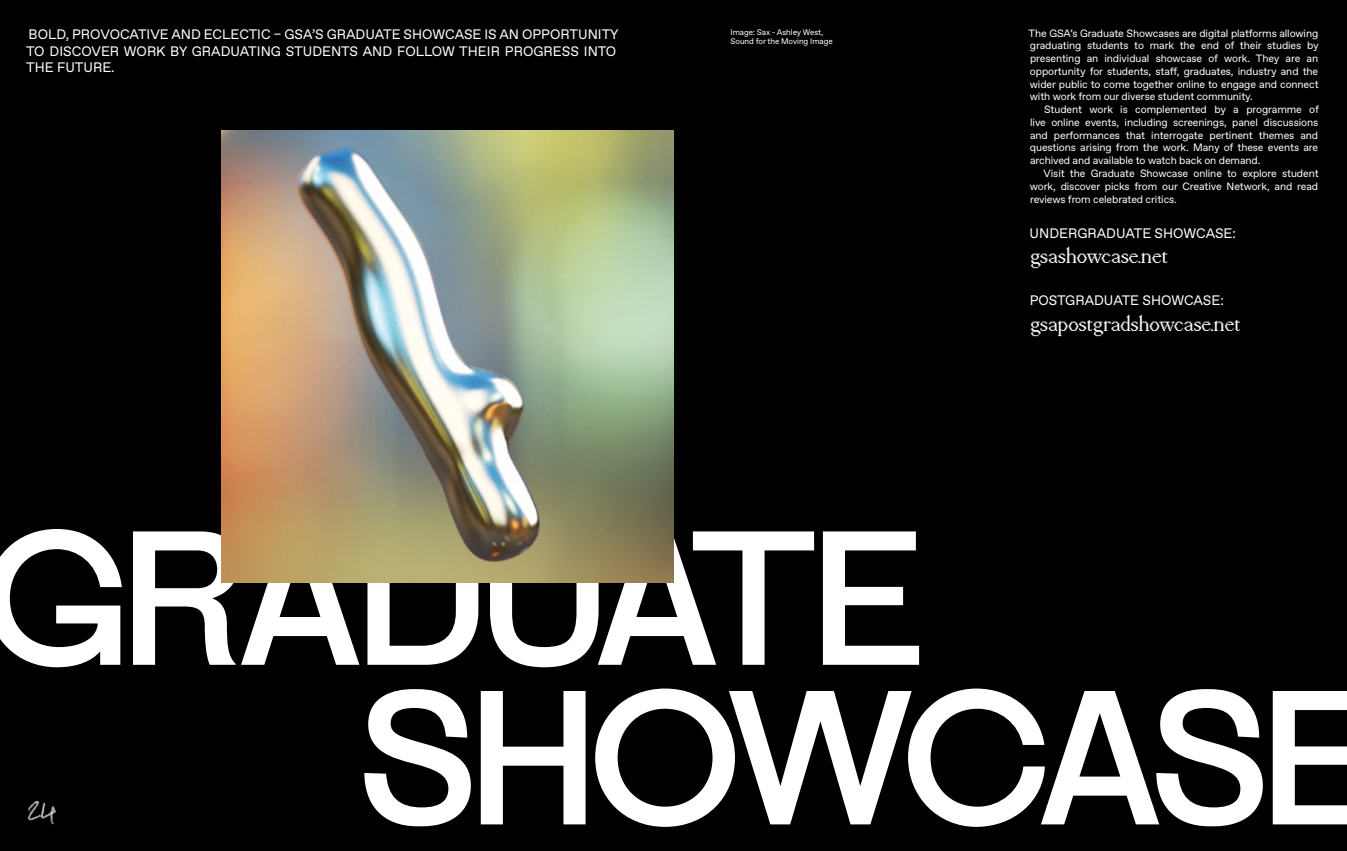
<style>
.page{position:relative;width:1347px;height:851px;background:#fff}
.page>*{position:absolute;margin:0;border:0;box-sizing:border-box;transform-origin:0 0}
.Headline_Stolzl_Medium_BIG{font:190.38px "Caseroom Grotesque";letter-spacing:-.095em;color:#fff}
.Boxout_Gotham_X_Narrow{font:21.25px "Mondwest";letter-spacing:-.02em;color:#fff}
.Standfirst_Stolzl_15_18pt{font:13.75px/16.5px "Favorit Std";color:#fff}
.Boxout_Gotham_X_Narrow-2{font:13.75px "Favorit Std";color:#fff}
.Boxout_Gotham_X_Narrow-3{font:10.62px/12.8px "Favorit Std";letter-spacing:-.01em;color:#fff;text-align:justify}
.Headline_Stolzl_Medium_28_27pt{font:8.12px/9.8px "Favorit Std";letter-spacing:-.01em;color:#fff}
</style>
<div class="page">
<div style="left:0;top:0;width:1346px;height:850px;background:#000"></div>
<img style="left:221px;top:130px;width:452px;height:452px">
<img style="left:27px;top:800px;width:29px;height:25px">
<p class="Standfirst_Stolzl_15_18pt" style="left:26px;top:26px;width:594px">BOLD, PROVOCATIVE AND ECLECTIC – GSA’S GRADUATE SHOWCASE IS AN OPPORTUNITY<br>TO DISCOVER WORK BY GRADUATING STUDENTS AND FOLLOW THEIR PROGRESS INTO<br>THE FUTURE.</p>
<p class="Headline_Stolzl_Medium_28_27pt" style="left:730px;top:27px;width:104px">Image: Sax - Ashley West,<br>Sound for the Moving Image</p>
<p class="Boxout_Gotham_X_Narrow-3" style="left:1028px;top:26px;width:292px">The GSA’s Graduate Showcases are digital platforms allowing graduating students to mark the end of their studies by presenting an individual showcase of work. They are an opportunity for students, staff, graduates, industry and the wider public to come together online to engage and connect with work from our diverse student community.</p>
<p class="Boxout_Gotham_X_Narrow-3" style="left:1030px;top:103px;width:290px;text-indent:14px">Student work is complemented by a programme of live online events, including screenings, panel discussions and performances that interrogate pertinent themes and questions arising from the work. Many of these events are archived and available to watch back on demand.</p>
<p class="Boxout_Gotham_X_Narrow-3" style="left:1029px;top:167px;width:290px;text-indent:14px">Visit the Graduate Showcase online to explore student work, discover picks from our Creative Network, and read reviews from celebrated critics.</p>
<p class="Boxout_Gotham_X_Narrow-2" style="left:1029px;top:223px;width:208px">UNDERGRADUATE SHOWCASE:</p>
<p class="Boxout_Gotham_X_Narrow" style="left:1030px;top:243px;width:139px">gsashowcase.net</p>
<p class="Boxout_Gotham_X_Narrow-2" style="left:1029px;top:291px;width:195px">POSTGRADUATE SHOWCASE:</p>
<p class="Boxout_Gotham_X_Narrow" style="left:1030px;top:311px;width:212px">gsapostgradshowcase.net</p>
<p class="Headline_Stolzl_Medium_BIG" style="left:-18px;top:512px;width:952px">GRADUATE</p>
<p class="Headline_Stolzl_Medium_BIG" style="left:353px;top:671px;width:1030px">SHOWCASE</p>
</div>
